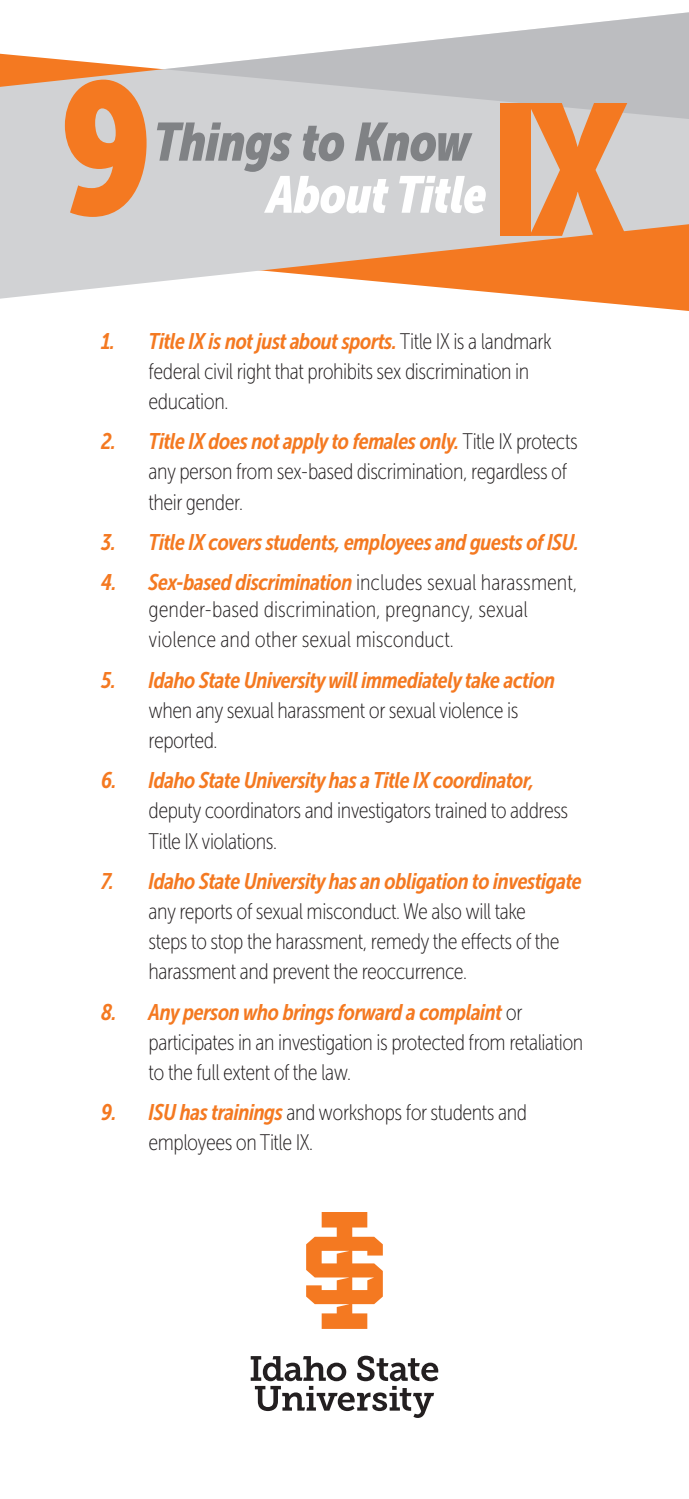
<style>
.page{position:relative;width:689px;height:1499px;background:#fff}
.page>*{position:absolute;margin:0;border:0;box-sizing:border-box;transform-origin:0 0}
.t1{font:185.85px "Museo Sans Cond 900";color:#f47921}
.t2{font:italic 53.32px "Museo Sans Cond 900";letter-spacing:-.01em;color:#808285}
.t3{font:italic 51.52px "Museo Sans Cond 900";letter-spacing:-.01em;color:#fff}
.t4{font:22.5px/30.2px "Museo Sans Cond 100";letter-spacing:-.02em;color:#231f20}
.t5{font:italic 22.5px "Museo Sans Cond 700";letter-spacing:-.02em;color:#f47921}
.t6{font:22.5px/30.2px "Museo Sans Cond 100";color:#231f20}
.s1{font-family:"Museo Sans Cond 100";font-style:normal;color:#231f20}
.s2{font-family:"Museo Sans Cond 700";font-style:italic;color:#f47921}
</style>
<div class="page">
<svg style="left:563px;top:299px;width:125px;height:12px"></svg>
<svg style="left:0;top:53px;width:688px;height:246px;background:#d9c7bb"></svg>
<svg style="left:163px;top:12px;width:525px;height:108px"></svg>
<svg style="left:306px;top:1212px;width:77px;height:116px"></svg>
<svg style="left:251px;top:1355px;width:187px;height:63px"></svg>
<h1 class="t1" style="left:60px;top:44px;width:95px">9</h1>
<h2 class="t2" style="left:153px;top:112px;width:319px">Things to Know</h2>
<h3 class="t3" style="left:267px;top:165px;width:221px">About Title</h3>
<h1 class="t1" style="left:489px;top:65px;width:139px">IX</h1>
<p class="t5" style="left:101px;top:328px;width:452px">1. Title IX is not just about sports. <span class="s1">Title IX is a landmark</span></p>
<p class="t4" style="left:148px;top:356px;width:382px">federal civil right that prohibits sex discrimination in education.</p>
<p class="t5" style="left:101px;top:429px;width:478px">2. Title IX does not apply to females only. <span class="s1">Title IX protects</span></p>
<p class="t4" style="left:148px;top:457px;width:420px">any person from sex-based discrimination, regardless of their gender.</p>
<p class="t5" style="left:101px;top:529px;width:479px">3. Title IX covers students, employees and guests of ISU.</p>
<p class="t5" style="left:101px;top:570px;width:477px">4. Sex-based discrimination <span class="s1">includes sexual harassment,</span></p>
<p class="t6" style="left:148px;top:594px;width:381px">gender-based discrimination, pregnancy, sexual violence and other sexual misconduct.</p>
<p class="t5" style="left:101px;top:667px;width:455px">5. Idaho State University will immediately take action</p>
<p class="t4" style="left:148px;top:695px;width:371px">when any sexual harassment or sexual violence is reported.</p>
<p class="t5" style="left:101px;top:768px;width:435px">6. Idaho State University has a Title IX coordinator,</p>
<p class="t4" style="left:148px;top:796px;width:421px">deputy coordinators and investigators trained to address<br>Title IX violations.</p>
<p class="t5" style="left:101px;top:868px;width:482px">7. Idaho State University has an obligation to investigate</p>
<p class="t4" style="left:148px;top:896px;width:412px">any reports of sexual misconduct. We also will take steps to stop the harassment, remedy the effects of the harassment and prevent the reoccurrence.</p>
<p class="t5" style="left:101px;top:999px;width:422px">8. Any person who brings forward a complaint <span class="s1">or</span></p>
<p class="t4" style="left:148px;top:1027px;width:436px">participates in an investigation is protected from retaliation to the full extent of the law.</p>
<p class="t4" style="left:148px;top:1097px;width:380px;text-indent:-47px"><span class="s2">9. ISU has trainings</span> and workshops for students and employees on Title IX.</p>
</div>
